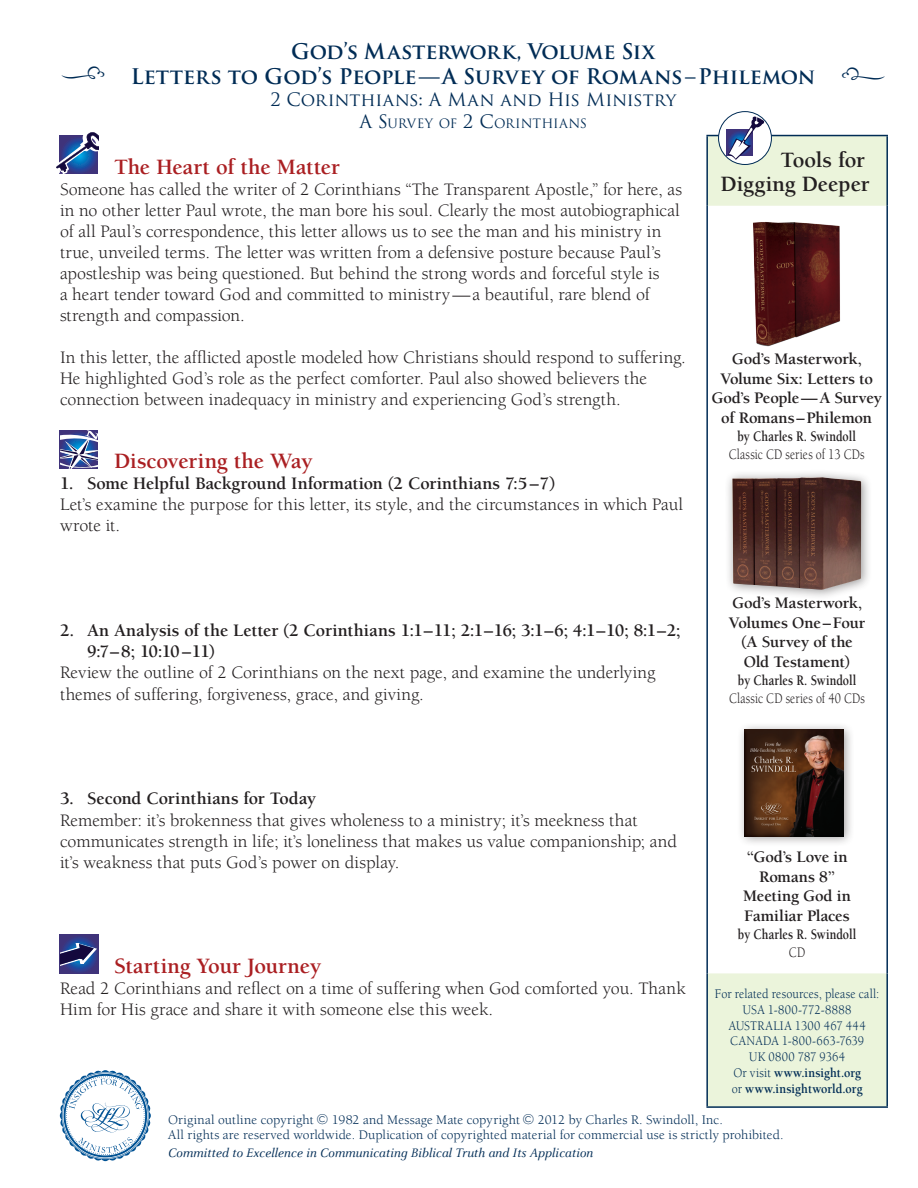
<style>
.page{position:relative;width:918px;height:1188px;background:#fff}
.page>*{position:absolute;margin:0;border:0;box-sizing:border-box;transform-origin:0 0}
.t1{font:36px "Type Embellishments One Plain";color:#002c55}
.t2{font:700 22.5px "Berkeley";letter-spacing:-.005em;color:#aa1f22}
.t3{font:700 22.5px/24px "Berkeley";letter-spacing:-.005em;color:#231f20;text-align:right}
.t4{font:700 21px/25.2px "Trajan Pro";letter-spacing:-.01em;color:#002c55;text-align:center}
.t5{font:18px/21px "Berkeley";color:#231f20}
.t6{font:700 18px/21px "Berkeley";letter-spacing:-.005em;color:#231f20}
.t7{font:18px "Trajan Pro";letter-spacing:-.01em;color:#002c55}
.t8{font:700 16.5px/19.5px "Berkeley";letter-spacing:-.01em;color:#231f20;text-align:center}
.t9{font:700 15px "Berkeley";color:#231f20;scale:.8 1}
.t10{font:15px "Berkeley";letter-spacing:.015em;color:#231f20;scale:.8 1}
.t11{font:13.5px/15px "Berkeley";letter-spacing:.01em;color:#002c55}
.t12{font:13.5px/15.8px "Berkeley";letter-spacing:.01em;color:#002c55;text-align:center;scale:.9 1}
.t13{font:italic 13.5px "Celeste";color:#002c55}
.t14{font:12.6px "Trajan";letter-spacing:-.005em;color:#002c55}
.s1{font-size:18px}
.s2{font-weight:700}
</style>
<div class="page">
<svg style="left:708px;top:136px;width:178px;height:970px"></svg>
<hr style="left:706px;top:135px;width:182px;height:1px;background:#002c55">
<hr style="left:706px;top:136px;width:2px;height:70px;background:#002c55">
<hr style="left:886px;top:136px;width:2px;height:70px;background:#002c55">
<hr style="left:706px;top:206px;width:2px;height:767px;background:#002c55">
<hr style="left:886px;top:206px;width:2px;height:767px;background:#002c55">
<hr style="left:706px;top:973px;width:2px;height:133px;background:#002c55">
<hr style="left:886px;top:973px;width:2px;height:133px;background:#002c55">
<hr style="left:706px;top:1106px;width:182px;height:2px;background:#002c55">
<svg style="left:719px;top:112px;width:52px;height:53px"></svg>
<div style="left:718px;top:111px;width:54px;height:54px;border:1px solid #002c55;border-radius:50%"></div>
<div style="left:727px;top:130px;width:26px;height:26px;background:#3f337a"></div>
<svg style="left:728px;top:117px;width:36px;height:43px"></svg>
<svg style="left:60px;top:1070px;width:91px;height:91px"></svg>
<div style="left:737px;top:722px;width:118px;height:125px;background:#231f20;opacity:.44"></div>
<img style="left:745px;top:730px;width:99px;height:106px">
<img style="left:753px;top:221px;width:88px;height:126px">
<div style="left:724px;top:469px;width:148px;height:132px;background:#231f20;opacity:.44"></div>
<img style="left:732px;top:477px;width:129px;height:113px">
<svg style="left:60px;top:468px;width:38px;height:1px"></svg>
<svg style="left:60px;top:430px;width:38px;height:38px"></svg>
<svg style="left:60px;top:935px;width:38px;height:38px"></svg>
<svg style="left:60px;top:943px;width:37px;height:23px"></svg>
<svg style="left:56px;top:132px;width:42px;height:42px"></svg>
<p class="t4" style="left:131px;top:39px;width:686px">God’s Masterwork, Volume Six<br>Letters to God’s People—A Survey of Romans–Philemon</p>
<p class="t7" style="left:270px;top:88px;width:407px">2 Corinthians: A Man and His Ministry</p>
<p class="t14" style="left:359px;top:115px;width:227px"><span class="s1">A S</span>URVEY OF <span class="s1">2 C</span>ORINTHIANS</p>
<h1 class="t1" style="left:60px;top:58px;width:47px">j</h1>
<h1 class="t1" style="left:840px;top:60px;width:47px">i</h1>
<p class="t2" style="left:114px;top:155px;width:227px">The Heart of the Matter</p>
<p class="t5" style="left:60px;top:179px;width:624px">Someone has called the writer of 2 Corinthians “The Transparent Apostle,” for here, as in no other letter Paul wrote, the man bore his soul. Clearly the most autobiographical of all Paul’s correspondence, this letter allows us to see the man and his ministry in true, unveiled terms. The letter was written from a defensive posture because Paul’s apostleship was being questioned. But behind the strong words and forceful style is<br>a heart tender toward God and committed to ministry—a beautiful, rare blend of strength and compassion.</p>
<p class="t5" style="left:60px;top:347px;width:627px">In this letter, the afflicted apostle modeled how Christians should respond to suffering.<br>He highlighted God’s role as the perfect comforter. Paul also showed believers the connection between inadequacy in ministry and experiencing God’s strength.</p>
<p class="t2" style="left:114px;top:449px;width:200px">Discovering the Way</p>
<p class="t6" style="left:60px;top:474px;width:497px">1. Some Helpful Background Information (2 Corinthians 7:5–7)</p>
<p class="t5" style="left:60px;top:495px;width:625px">Let’s examine the purpose for this letter, its style, and the circumstances in which Paul wrote it.</p>
<p class="t6" style="left:87px;top:621px;width:595px;text-indent:-27px">2. An Analysis of the Letter (2 Corinthians 1:1–11; 2:1–16; 3:1–6; 4:1–10; 8:1–2;<br>9:7– 8; 10:10 –11)</p>
<p class="t5" style="left:60px;top:663px;width:597px">Review the outline of 2 Corinthians on the next page, and examine the underlying themes of suffering, forgiveness, grace, and giving.</p>
<p class="t3" style="left:721px;top:148px;width:151px">Tools for<br>Digging Deeper</p>
<p class="t8" style="left:711px;top:350px;width:172px">God’s Masterwork,<br>Volume Six: Letters to<br>God’s People—A Survey of Romans–Philemon</p>
<p class="t9" style="left:738px;top:428px;width:149px">by Charles R. Swindoll</p>
<p class="t10" style="left:729px;top:446px;width:171px">Classic CD series of 13 CDs</p>
<p class="t8" style="left:729px;top:593px;width:138px">God’s Masterwork,<br>Volumes One–Four (A Survey of the<br>Old Testament)</p>
<p class="t9" style="left:738px;top:672px;width:149px">by Charles R. Swindoll</p>
<p class="t10" style="left:729px;top:690px;width:171px">Classic CD series of 40 CDs</p>
<p class="t6" style="left:60px;top:789px;width:258px">3. Second Corinthians for Today</p>
<p class="t5" style="left:60px;top:810px;width:618px">Remember: it’s brokenness that gives wholeness to a ministry; it’s meekness that communicates strength in life; it’s loneliness that makes us value companionship; and it’s weakness that puts God’s power on display.</p>
<p class="t2" style="left:114px;top:954px;width:209px">Starting Your Journey</p>
<p class="t5" style="left:60px;top:978px;width:627px">Read 2 Corinthians and reflect on a time of suffering when God comforted you. Thank<br>Him for His grace and share it with someone else this week.</p>
<p class="t8" style="left:743px;top:847px;width:109px">“God’s Love in<br>Romans 8”<br>Meeting God in<br>Familiar Places</p>
<p class="t9" style="left:738px;top:926px;width:149px">by Charles R. Swindoll</p>
<p class="t10" style="left:789px;top:944px;width:22px">CD</p>
<p class="t12" style="left:715px;top:986px;width:184px">For related resources, please call:<br>USA 1-800-772-8888<br>AUSTRALIA 1300 467 444<br>CANADA 1-800-663-7639<br>UK 0800 787 9364<br>Or visit <span class="s2">www.insight.org<br></span>or <span class="s2">www.insightworld.org</span></p>
<p class="t11" style="left:168px;top:1113px;width:617px;text-indent:370px">2012 by Charles R. Swindoll, Inc.<br>All rights are reserved worldwide. Duplication of copyrighted material for commercial use is strictly prohibited.</p>
<p class="t13" style="left:168px;top:1146px;width:427px">Committed to Excellence in Communicating Biblical Truth and Its Application</p>
<p class="t11" style="left:168px;top:1113px;width:147px">Original outline copyright</p>
<p class="t11" style="left:332px;top:1113px;width:190px">1982 and Message Mate copyright</p>
</div>
